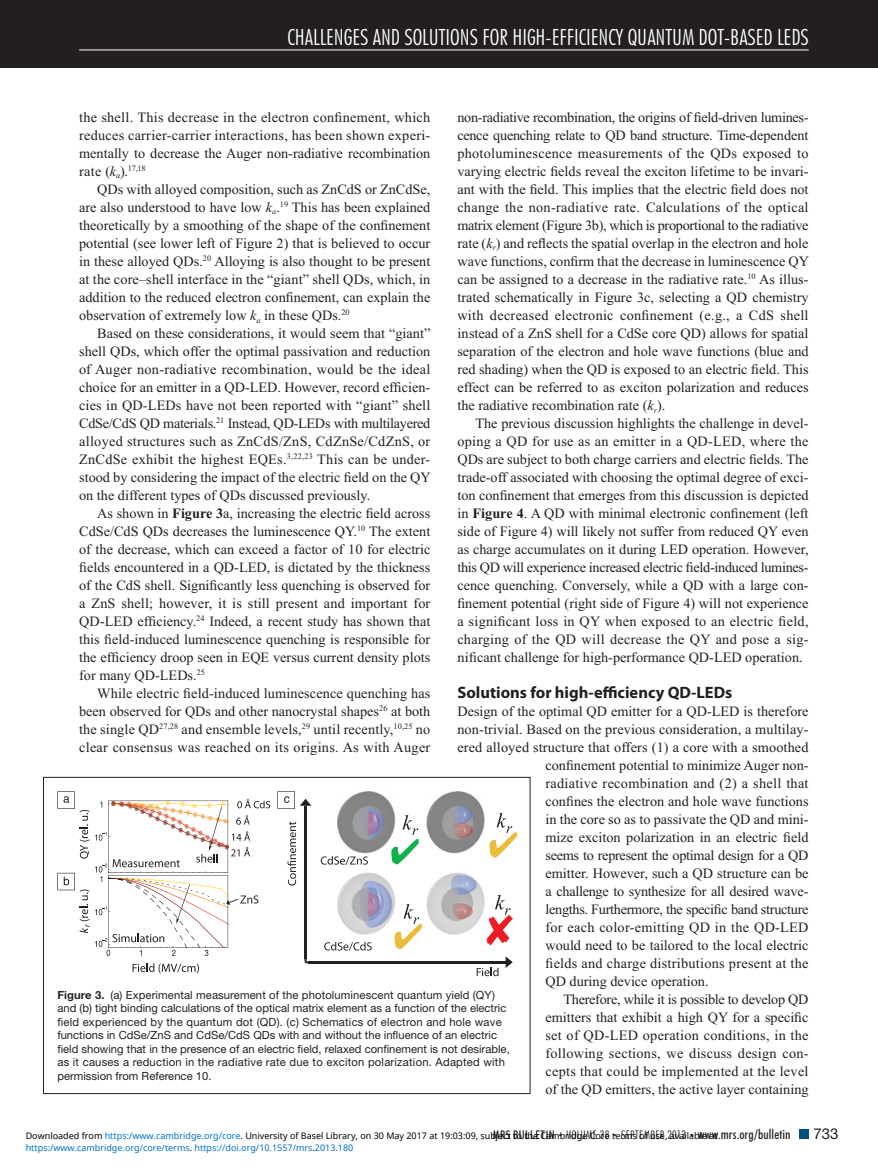
<style>
.page{position:relative;width:878px;height:1175px;background:#fff}
.page>*{position:absolute;margin:0;border:0;box-sizing:border-box;transform-origin:0 0}
.t1{font:300 condensed 22.5px "Futura BT";color:#fff}
.t2{font:700 16.5px "Myriad Pro";color:#231f20}
.t3{font:15px "Helvetica Neue LT Std";color:#231f20}
.t4{font:14.25px/18px "Times New Roman";color:#231f20;text-align:justify}
.t5{font:14.25px "Times New Roman";letter-spacing:.02em;color:#231f20}
.t6{font:14.25px "Times New Roman";letter-spacing:-.02em;color:#231f20}
.t7{font:300 condensed 12px "Futura BT";letter-spacing:.03em;color:#231f20}
.t8{font:11.25px/13.5px "Helvetica Neue LT Std";color:#231f20}
.t9{font:9px "Noto Sans";color:#000}
.t10{font:9px "Noto Sans";color:#0172cf}
.s1{font-style:italic}
.s2{font-weight:700}
.s3{font-weight:500}
.s4{font-size:7.5px}
.s5{font-weight:500;font-size:13.5px}
.s6{color:#0172cf}
.s7{color:#000}
</style>
<div class="page">
<div style="left:0;top:0;width:878px;height:68px;background:#231f20"></div>
<hr style="left:79px;top:50px;width:729px;height:1px;background:#fff">
<div style="left:799px;top:1130px;width:9px;height:8px;background:#005080"></div>
<img style="left:337px;top:792px;width:147px;height:142px">
<hr style="left:304px;top:805px;width:2px;height:153px;background:#231f20">
<svg style="left:304px;top:958px;width:4px;height:5px"></svg>
<hr style="left:308px;top:961px;width:197px;height:2px;background:#231f20">
<svg style="left:505px;top:956px;width:7px;height:12px"></svg>
<svg style="left:489px;top:813px;width:28px;height:44px"></svg>
<svg style="left:391px;top:815px;width:27px;height:49px"></svg>
<svg style="left:394px;top:904px;width:28px;height:45px"></svg>
<svg style="left:486px;top:894px;width:27px;height:51px"></svg>
<svg style="left:321px;top:856px;width:47px;height:9px"></svg>
<svg style="left:324px;top:942px;width:48px;height:8px"></svg>
<svg style="left:287px;top:821px;width:9px;height:64px"></svg>
<svg style="left:476px;top:967px;width:22px;height:9px"></svg>
<svg style="left:133px;top:963px;width:66px;height:10px"></svg>
<svg style="left:57px;top:791px;width:213px;height:165px"></svg>
<svg style="left:277px;top:791px;width:34px;height:17px"></svg>
<div style="left:43px;top:777px;width:487px;height:317px;border:1px solid #231f20"></div>
<h1 class="t1" style="left:287px;top:29px;width:522px">CHALLENGES AND SOLUTIONS FOR HIGH-EFFICIENCY QUANTUM DOT-BASED LEDS</h1>
<p class="t4" style="left:79px;top:109px;width:353px">the shell. This decrease in the electron confinement, which reduces carrier-carrier interactions, has been shown experi&shy;mentally to decrease the Auger non-radiative recombination rate ( <span class="s1">k</span><sub>a</sub> ). <sup>17</sup> <sup>,</sup> <sup>18</sup></p>
<p class="t4" style="left:79px;top:181px;width:353px;text-indent:18px">QDs with alloyed composition, such as ZnCdS or ZnCdSe, are also understood to have low <span class="s1">k</span><sub>a</sub> . <sup>19</sup> This has been explained theoretically by a smoothing of the shape of the confinement potential (see lower left of Figure 2 ) that is believed to occur in these alloyed QDs. <sup>20</sup> Alloying is also thought to be present at the core–shell interface in the “giant” shell QDs, which, in addition to the reduced electron confinement, can explain the observation of extremely low <span class="s1">k</span><sub>a</sub> in these QDs. <sup>20</sup></p>
<p class="t4" style="left:79px;top:325px;width:353px;text-indent:18px">Based on these considerations, it would seem that “giant” shell QDs, which offer the optimal passivation and reduction of Auger non-radiative recombination, would be the ideal choice for an emitter in a QD-LED. However, record efficien&shy;cies in QD-LEDs have not been reported with “giant” shell CdSe/CdS QD materials. <sup>21</sup> Instead, QD-LEDs with multilayered alloyed structures such as ZnCdS/ZnS, CdZnSe/CdZnS, or ZnCdSe exhibit the highest EQEs. <sup>3</sup> <sup>,</sup> <sup>22</sup> <sup>,</sup> <sup>23</sup> This can be under&shy;stood by considering the impact of the electric field on the QY on the different types of QDs discussed previously.</p>
<p class="t4" style="left:79px;top:505px;width:353px;text-indent:18px">As shown in <span class="s2">Figure 3</span> a, increasing the electric field across CdSe/CdS QDs decreases the luminescence QY. <sup>10</sup> The extent of the decrease, which can exceed a factor of 10 for electric fields encountered in a QD-LED, is dictated by the thickness of the CdS shell. Significantly less quenching is observed for a ZnS shell; however, it is still present and important for QD-LED efficiency. <sup>24</sup> Indeed, a recent study has shown that this field-induced luminescence quenching is responsible for the efficiency droop seen in EQE versus current density plots for many QD-LEDs. <sup>25</sup></p>
<p class="t4" style="left:79px;top:685px;width:353px;text-indent:18px">While electric field-induced luminescence quenching has been observed for QDs and other nanocrystal shapes <sup>26</sup> at both the single QD <sup>27,28</sup> and ensemble levels, <sup>29</sup> until recently, <sup>10</sup> <sup>,</sup> <sup>25</sup> no clear consensus was reached on its origins. As with Auger</p>
<p class="t4" style="left:457px;top:109px;width:353px">non-radiative recombination, the origins of field-driven lumines&shy;cence quenching relate to QD band structure. Time-dependent photoluminescence measurements of the QDs exposed to varying electric fields reveal the exciton lifetime to be invari&shy;ant with the field. This implies that the electric field does not change the non-radiative rate. Calculations of the optical matrix element ( Figure 3b ), which is proportional to the radiative rate ( <span class="s1">k</span><sub>r</sub> ) and reflects the spatial overlap in the electron and hole wave functions, confirm that the decrease in luminescence QY can be assigned to a decrease in the radiative rate. <sup>10</sup> As illus&shy;trated schematically in Figure 3c , selecting a QD chemistry with decreased electronic confinement (e.g., a CdS shell instead of a ZnS shell for a CdSe core QD) allows for spatial separation of the electron and hole wave functions (blue and red shading) when the QD is exposed to an electric field. This effect can be referred to as exciton polarization and reduces the radiative recombination rate ( <span class="s1">k</span><sub>r</sub> ).</p>
<p class="t4" style="left:457px;top:415px;width:353px;text-indent:18px">The previous discussion highlights the challenge in devel&shy;oping a QD for use as an emitter in a QD-LED, where the QDs are subject to both charge carriers and electric fields. The trade-off associated with choosing the optimal degree of exci&shy;ton confinement that emerges from this discussion is depicted in <span class="s2">Figure 4</span> . A QD with minimal electronic confinement (left side of Figure 4 ) will likely not suffer from reduced QY even as charge accumulates on it during LED operation. However, this QD will experience increased electric field-induced lumines&shy;cence quenching. Conversely, while a QD with a large con&shy;finement potential (right side of Figure 4 ) will not experience a significant loss in QY when exposed to an electric field, charging of the QD will decrease the QY and pose a sig&shy;nificant challenge for high-performance QD-LED operation.</p>
<p class="t2" style="left:457px;top:686px;width:276px">Solutions for high-efficiency QD-LEDs</p>
<p class="t4" style="left:457px;top:703px;width:353px">Design of the optimal QD emitter for a QD-LED is therefore</p>
<p class="t4" style="left:457px;top:721px;width:353px">non-trivial. Based on the previous consideration, a multilay-</p>
<p class="t4" style="left:457px;top:739px;width:353px">ered alloyed structure that offers (1) a core with a smoothed</p>
<p class="t4" style="left:545px;top:757px;width:264px">confinement potential to minimize Auger non-</p>
<p class="t5" style="left:545px;top:777px;width:264px">radiative recombination and (2) a shell that</p>
<p class="t4" style="left:545px;top:793px;width:264px">confines the electron and hole wave functions</p>
<p class="t4" style="left:545px;top:811px;width:264px">in the core so as to passivate the QD and mini-</p>
<p class="t4" style="left:545px;top:829px;width:264px">mize exciton polarization in an electric field</p>
<p class="t6" style="left:545px;top:849px;width:264px">seems to represent the optimal design for a QD</p>
<p class="t4" style="left:545px;top:865px;width:264px">emitter. However, such a QD structure can be</p>
<p class="t6" style="left:545px;top:885px;width:264px">a challenge to synthesize for all desired wave-</p>
<p class="t6" style="left:545px;top:903px;width:264px">lengths. Furthermore, the specific band structure</p>
<p class="t5" style="left:545px;top:921px;width:264px">for each color-emitting QD in the QD-LED</p>
<p class="t4" style="left:545px;top:937px;width:264px">would need to be tailored to the local electric</p>
<p class="t5" style="left:545px;top:957px;width:264px">fields and charge distributions present at the</p>
<p class="t4" style="left:545px;top:973px;width:165px">QD during device operation.</p>
<p class="t6" style="left:563px;top:993px;width:246px">Therefore, while it is possible to develop QD</p>
<p class="t4" style="left:545px;top:1009px;width:264px">emitters that exhibit a high QY for a specific</p>
<p class="t5" style="left:545px;top:1029px;width:264px">set of QD-LED operation conditions, in the</p>
<p class="t5" style="left:545px;top:1047px;width:264px">following sections, we discuss design con-</p>
<p class="t5" style="left:545px;top:1065px;width:264px">cepts that could be implemented at the level</p>
<p class="t4" style="left:545px;top:1081px;width:264px">of the QD emitters, the active layer containing</p>
<p class="t8" style="left:57px;top:989px;width:454px"><span class="s2">Figure 3.</span> (a) Experimental measurement of the photoluminescent quantum yield (QY) and (b) tight binding calculations of the optical matrix element as a function of the electric field experienced by the quantum dot (QD). (c) Schematics of electron and hole wave functions in CdSe/ZnS and CdSe/CdS QDs with and without the influence of an electric field showing that in the presence of an electric field, relaxed confinement is not desirable, as it causes a reduction in the radiative rate due to exciton polarization. Adapted with permission from Reference 10.</p>
<p class="t7" style="left:493px;top:1130px;width:299px"><span class="s3">MRS BULLETIN</span> <span class="s4">•</span> VOLUME 38 <span class="s4">•</span> SEPTEMBER 2013 <span class="s4">•</span> <span class="s5">www.mrs.org/bulletin</span></p>
<p class="t3" style="left:813px;top:1128px;width:27px">733</p>
<p class="t9" style="left:26px;top:1129px;width:693px">Downloaded from <span class="s6">https:/www.cambridge.org/core</span>. University of Basel Library, on 30 May 2017 at 19:03:09, subject to the Cambridge Core terms of use, available at</p>
<p class="t10" style="left:26px;top:1141px;width:329px">https:/www.cambridge.org/core/terms<span class="s7">.</span> https://doi.org/10.1557/mrs.2013.180</p>
</div>
